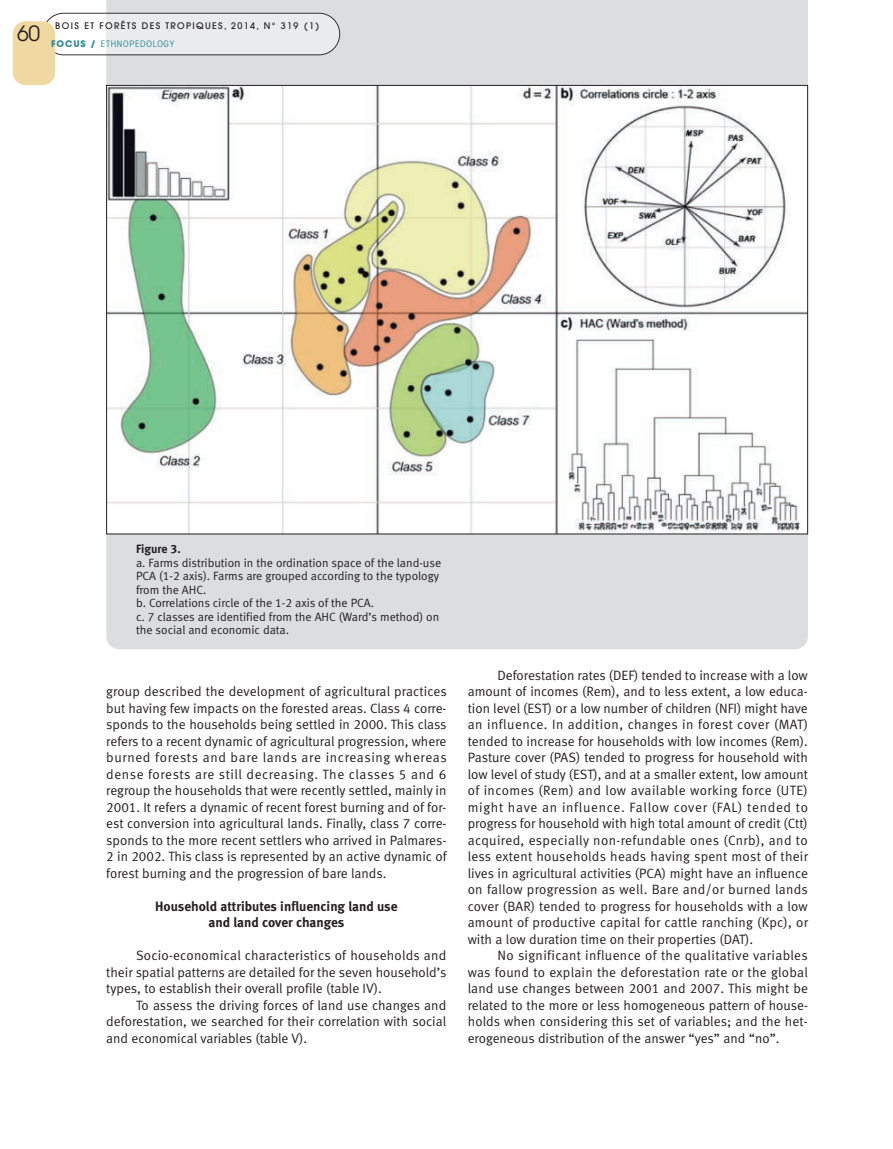
<style>
.page{position:relative;width:893px;height:1149px;background:#fff}
.page>*{position:absolute;margin:0;border:0;box-sizing:border-box;transform-origin:0 0}
.t1{font:21px "Avant Garde";color:#231f20}
.t2{font:13.5px/16.5px "Meta Normal LF";color:#231f20;text-align:justify}
.t3{font:13.5px/16.5px "Meta Bold LF";color:#231f20;text-align:center}
.t4{font:12px/13.5px "Meta Normal LF";color:#231f20}
.t5{font:12px "Meta Bold LF";color:#231f20}
.t6{font:500 9px/18px "Avant Garde";letter-spacing:.15em;color:#231f20}
.s1{font-weight:700;color:#2c8993}
.s2{font-weight:400;font-stretch:condensed;color:#2c8993}
</style>
<div class="page">
<div style="left:106px;top:0;width:702px;height:649px;background:#dcdddf"></div>
<img style="left:108px;top:87px;width:698px;height:445px">
<svg style="left:46px;top:13px;width:294px;height:42px"></svg>
<div style="left:13px;top:21px;width:42px;height:64px;background:#f0d9a0;border-radius:13px"></div>
<h1 class="t1" style="left:17px;top:26px;width:25px">60</h1>
<p class="t6" style="left:51px;top:18px;width:270px;text-indent:4px">BOIS ET FORÊTS DES TROPIQUES, 2014, N° 319 (1)<br><span class="s1">FOCUS /</span> <span class="s2">ETHNOPEDOLOGY</span></p>
<p class="t5" style="left:136px;top:545px;width:46px">Figure 3.</p>
<p class="t4" style="left:136px;top:557px;width:307px">a. Farms distribution in the ordination space of the land-use PCA (1-2 axis). Farms are grouped according to the typology from the AHC.<br>b. Correlations circle of the 1-2 axis of the PCA.<br>c. 7 classes are identified from the AHC (Ward’s method) on the social and economic data.</p>
<p class="t2" style="left:106px;top:684px;width:342px">group described the development of agricultural practices but having few impacts on the forested areas. Class 4 corre&shy;sponds to the households being settled in 2000. This class refers to a recent dynamic of agricultural progression, where burned forests and bare lands are increasing whereas dense forests are still decreasing. The classes 5 and 6 regroup the households that were recently settled, mainly in 2001. It refers a dynamic of recent forest burning and of for&shy;est conversion into agricultural lands. Finally, class 7 corre&shy;sponds to the more recent settlers who arrived in Palmares-2 in 2002. This class is represented by an active dynamic of forest burning and the progression of bare lands.</p>
<p class="t3" style="left:155px;top:898px;width:244px">Household attributes influencing land use and land cover changes</p>
<p class="t2" style="left:106px;top:948px;width:342px;text-indent:30px">Socio-economical characteristics of households and their spatial patterns are detailed for the seven household’s types, to establish their overall profile (table IV).</p>
<p class="t2" style="left:106px;top:997px;width:342px;text-indent:30px">To assess the driving forces of land use changes and deforestation, we searched for their correlation with social and economical variables (table V).</p>
<p class="t2" style="left:468px;top:667px;width:342px;text-indent:30px">Deforestation rates (DEF) tended to increase with a low amount of incomes (Rem), and to less extent, a low educa&shy;tion level (EST) or a low number of children (NFI) might have an influence. In addition, changes in forest cover (MAT) tended to increase for households with low incomes (Rem).<br>Pasture cover (PAS) tended to progress for household with low level of study (EST), and at a smaller extent, low amount of incomes (Rem) and low available working force (UTE) might have an influence. Fallow cover (FAL) tended to progress for household with high total amount of credit (Ctt) acquired, especially non-refundable ones (Cnrb), and to less extent households heads having spent most of their lives in agricultural activities (PCA) might have an influence on fallow progression as well. Bare and/or burned lands cover (BAR) tended to progress for households with a low amount of productive capital for cattle ranching (Kpc), or with a low duration time on their properties (DAT).</p>
<p class="t2" style="left:468px;top:948px;width:342px;text-indent:30px">No significant influence of the qualitative variables was found to explain the deforestation rate or the global land use changes between 2001 and 2007. This might be related to the more or less homogeneous pattern of house&shy;holds when considering this set of variables; and the het&shy;erogeneous distribution of the answer “yes” and “no”.</p>
</div>
